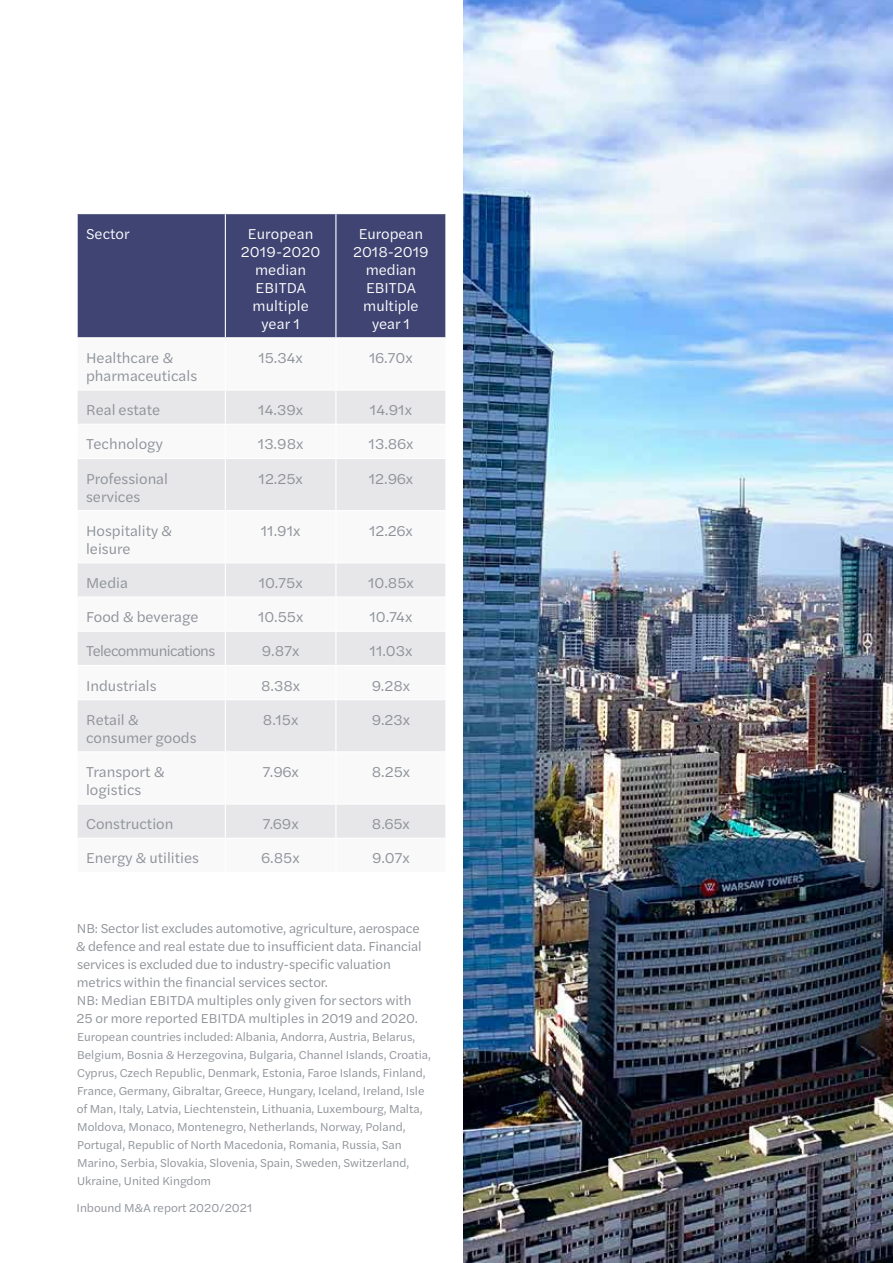
<style>
.page{position:relative;width:893px;height:1263px;background:#fff}
.page>*{position:absolute;margin:0;border:0;box-sizing:border-box;transform-origin:0 0}
.t1{font:15px/18px "Halyard Text";color:#8d9197}
.t2{font:15px/18px "Halyard Text";color:#fff;text-align:center}
.t3{font:15px "Halyard Text";letter-spacing:-.04em;color:#8d9197}
.t4{font:13.5px/18px "Halyard Text";letter-spacing:-.01em;color:#8d9197}
.t5{font:12px/18px "Halyard Text";color:#8d9197}
</style>
<div class="page">
<div style="left:78px;top:214px;width:367px;height:123px;background:#3f4472"></div>
<svg style="left:78px;top:391px;width:367px;height:447px;fill:#e7e7e9"></svg>
<hr style="left:225px;top:214px;width:1px;height:123px;background:#fff">
<hr style="left:335px;top:214px;width:1px;height:123px;background:#fff">
<hr style="left:225px;top:391px;width:1px;height:33px;background:#fff">
<hr style="left:335px;top:391px;width:1px;height:33px;background:#fff">
<hr style="left:77px;top:424px;width:148px;height:1px;background:#fff">
<hr style="left:225px;top:424px;width:111px;height:1px;background:#fff">
<hr style="left:225px;top:425px;width:1px;height:33px;background:#fff">
<hr style="left:336px;top:424px;width:110px;height:1px;background:#fff">
<hr style="left:335px;top:425px;width:1px;height:33px;background:#fff">
<hr style="left:77px;top:458px;width:148px;height:1px;background:#fff">
<hr style="left:225px;top:458px;width:111px;height:1px;background:#fff">
<hr style="left:225px;top:459px;width:1px;height:51px;background:#fff">
<hr style="left:336px;top:458px;width:110px;height:1px;background:#fff">
<hr style="left:335px;top:459px;width:1px;height:51px;background:#fff">
<hr style="left:77px;top:510px;width:148px;height:1px;background:#fff">
<hr style="left:225px;top:510px;width:111px;height:1px;background:#fff">
<hr style="left:225px;top:511px;width:1px;height:51px;background:#fff">
<hr style="left:336px;top:510px;width:110px;height:1px;background:#fff">
<hr style="left:335px;top:511px;width:1px;height:51px;background:#fff">
<hr style="left:77px;top:562px;width:148px;height:1px;background:#fff">
<hr style="left:225px;top:562px;width:111px;height:1px;background:#fff">
<hr style="left:225px;top:563px;width:1px;height:33px;background:#fff">
<hr style="left:336px;top:562px;width:110px;height:1px;background:#fff">
<hr style="left:335px;top:563px;width:1px;height:33px;background:#fff">
<hr style="left:77px;top:596px;width:148px;height:2px;background:#fff">
<hr style="left:225px;top:596px;width:111px;height:2px;background:#fff">
<hr style="left:225px;top:598px;width:1px;height:33px;background:#fff">
<hr style="left:336px;top:596px;width:110px;height:2px;background:#fff">
<hr style="left:335px;top:598px;width:1px;height:33px;background:#fff">
<hr style="left:77px;top:631px;width:148px;height:1px;background:#fff">
<hr style="left:225px;top:631px;width:111px;height:1px;background:#fff">
<hr style="left:225px;top:632px;width:1px;height:33px;background:#fff">
<hr style="left:336px;top:631px;width:110px;height:1px;background:#fff">
<hr style="left:335px;top:632px;width:1px;height:33px;background:#fff">
<hr style="left:77px;top:665px;width:148px;height:1px;background:#fff">
<hr style="left:225px;top:665px;width:111px;height:1px;background:#fff">
<hr style="left:225px;top:666px;width:1px;height:33px;background:#fff">
<hr style="left:336px;top:665px;width:110px;height:1px;background:#fff">
<hr style="left:335px;top:666px;width:1px;height:33px;background:#fff">
<hr style="left:77px;top:699px;width:148px;height:1px;background:#fff">
<hr style="left:225px;top:699px;width:111px;height:1px;background:#fff">
<hr style="left:225px;top:700px;width:1px;height:51px;background:#fff">
<hr style="left:336px;top:699px;width:110px;height:1px;background:#fff">
<hr style="left:335px;top:700px;width:1px;height:51px;background:#fff">
<hr style="left:77px;top:751px;width:148px;height:1px;background:#fff">
<hr style="left:225px;top:751px;width:111px;height:1px;background:#fff">
<hr style="left:225px;top:752px;width:1px;height:51px;background:#fff">
<hr style="left:336px;top:751px;width:110px;height:1px;background:#fff">
<hr style="left:335px;top:752px;width:1px;height:51px;background:#fff">
<hr style="left:77px;top:803px;width:148px;height:2px;background:#fff">
<hr style="left:225px;top:803px;width:111px;height:2px;background:#fff">
<hr style="left:225px;top:805px;width:1px;height:33px;background:#fff">
<hr style="left:336px;top:803px;width:110px;height:2px;background:#fff">
<hr style="left:335px;top:805px;width:1px;height:33px;background:#fff">
<img style="left:463px;top:0;width:430px;height:1263px">
<p class="t2" style="left:86px;top:224px;width:45px">Sector</p>
<p class="t2" style="left:241px;top:224px;width:81px">European<br>2019-2020 median<br>EBITDA multiple year 1</p>
<p class="t2" style="left:353px;top:224px;width:77px">European<br>2018-2019 median<br>EBITDA multiple year 1</p>
<p class="t1" style="left:86px;top:348px;width:113px">Healthcare &amp; pharmaceuticals</p>
<p class="t1" style="left:258px;top:348px;width:46px">15.34x</p>
<p class="t1" style="left:369px;top:348px;width:45px">16.70x</p>
<p class="t1" style="left:86px;top:400px;width:76px">Real estate</p>
<p class="t1" style="left:258px;top:400px;width:46px">14.39x</p>
<p class="t1" style="left:370px;top:400px;width:44px">14.91x</p>
<p class="t1" style="left:86px;top:435px;width:78px">Technology</p>
<p class="t1" style="left:258px;top:435px;width:47px">13.98x</p>
<p class="t1" style="left:369px;top:435px;width:46px">13.86x</p>
<p class="t1" style="left:86px;top:469px;width:83px">Professional services</p>
<p class="t1" style="left:259px;top:469px;width:46px">12.25x</p>
<p class="t1" style="left:369px;top:469px;width:46px">12.96x</p>
<p class="t1" style="left:86px;top:521px;width:88px">Hospitality &amp; leisure</p>
<p class="t1" style="left:261px;top:521px;width:41px">11.91x</p>
<p class="t1" style="left:369px;top:521px;width:45px">12.26x</p>
<p class="t1" style="left:86px;top:573px;width:43px">Media</p>
<p class="t1" style="left:259px;top:573px;width:45px">10.75x</p>
<p class="t1" style="left:368px;top:573px;width:47px">10.85x</p>
<p class="t1" style="left:86px;top:607px;width:114px">Food &amp; beverage</p>
<p class="t1" style="left:258px;top:607px;width:47px">10.55x</p>
<p class="t1" style="left:369px;top:607px;width:44px">10.74x</p>
<p class="t3" style="left:86px;top:640px;width:131px">Telecommunications</p>
<p class="t1" style="left:262px;top:642px;width:39px">9.87x</p>
<p class="t1" style="left:370px;top:642px;width:44px">11.03x</p>
<p class="t1" style="left:86px;top:676px;width:72px">Industrials</p>
<p class="t1" style="left:261px;top:676px;width:41px">8.38x</p>
<p class="t1" style="left:372px;top:676px;width:40px">9.28x</p>
<p class="t1" style="left:86px;top:710px;width:112px">Retail &amp; consumer goods</p>
<p class="t1" style="left:263px;top:710px;width:37px">8.15x</p>
<p class="t1" style="left:372px;top:710px;width:40px">9.23x</p>
<p class="t1" style="left:86px;top:762px;width:80px">Transport &amp; logistics</p>
<p class="t1" style="left:262px;top:762px;width:38px">7.96x</p>
<p class="t1" style="left:372px;top:762px;width:40px">8.25x</p>
<p class="t1" style="left:86px;top:814px;width:89px">Construction</p>
<p class="t1" style="left:263px;top:814px;width:38px">7.69x</p>
<p class="t1" style="left:372px;top:814px;width:39px">8.65x</p>
<p class="t1" style="left:86px;top:849px;width:115px">Energy &amp; utilities</p>
<p class="t1" style="left:262px;top:849px;width:40px">6.85x</p>
<p class="t1" style="left:372px;top:849px;width:39px">9.07x</p>
<p class="t4" style="left:76px;top:919px;width:347px">NB: Sector list excludes automotive, agriculture, aerospace &amp; defence and real estate due to insufficient data. Financial services is excluded due to industry-specific valuation metrics within the financial services sector.<br>NB: Median EBITDA multiples only given for sectors with 25 or more reported EBITDA multiples in 2019 and 2020.</p>
<p class="t5" style="left:77px;top:1027px;width:356px">European countries included: Albania, Andorra, Austria, Belarus, Belgium, Bosnia &amp; Herzegovina, Bulgaria, Channel Islands, Croatia, Cyprus, Czech Republic, Denmark, Estonia, Faroe Islands, Finland, France, Germany, Gibraltar, Greece, Hungary, Iceland, Ireland, Isle of Man, Italy, Latvia, Liechtenstein, Lithuania, Luxembourg, Malta, Moldova, Monaco, Montenegro, Netherlands, Norway, Poland, Portugal, Republic of North Macedonia, Romania, Russia, San Marino, Serbia, Slovakia, Slovenia, Spain, Sweden, Switzerland, Ukraine, United Kingdom</p>
<p class="t5" style="left:77px;top:1198px;width:177px">Inbound M&amp;A report 2020/2021</p>
</div>
